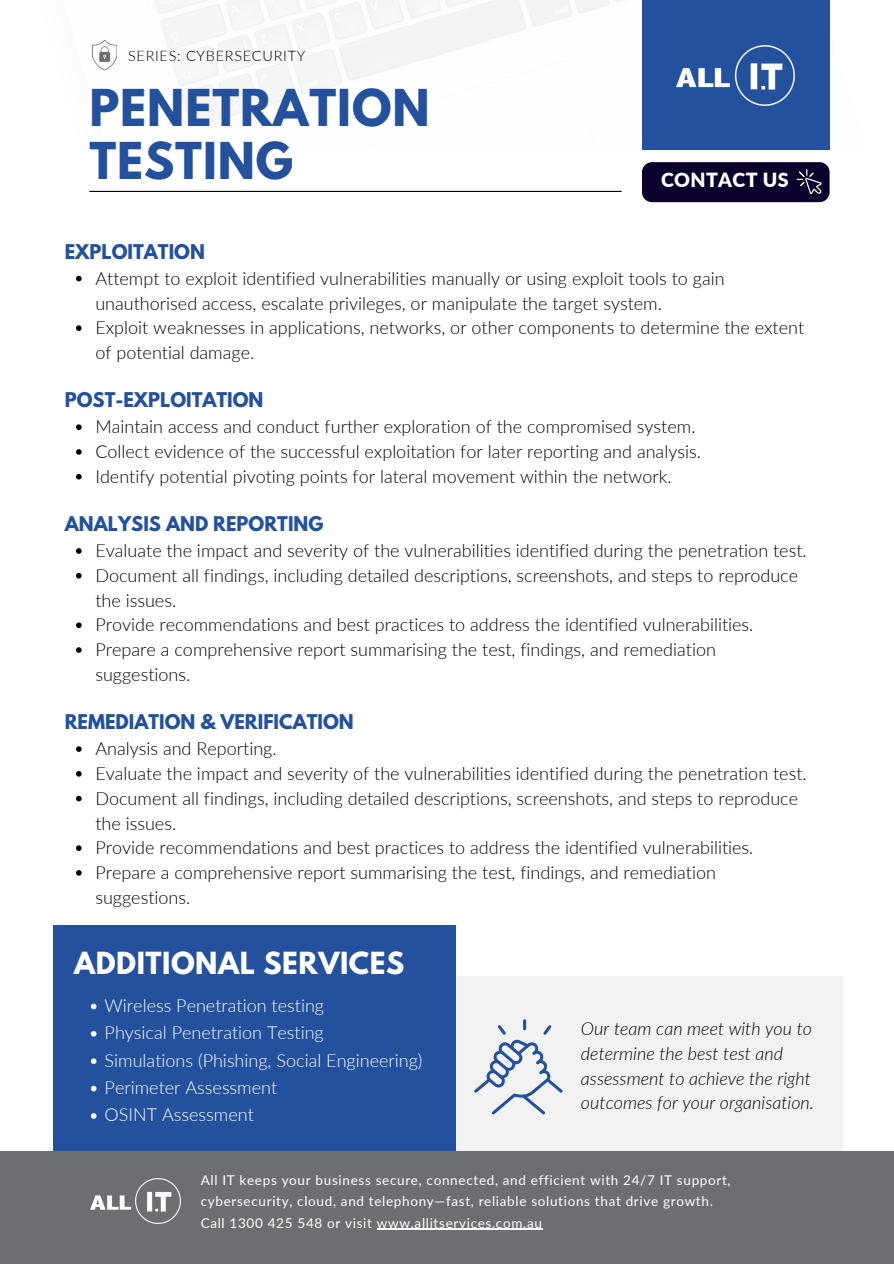
<style>
.page{position:relative;width:894px;height:1264px;background:#fff}
.page>*{position:absolute;margin:0;border:0;box-sizing:border-box;transform-origin:0 0}
.t1{font:700 45px/52.8px "League Spartan";letter-spacing:.02em;color:#23519e}
.t2{font:700 27px "League Spartan";letter-spacing:.02em;color:#fff}
.t3{font:900 19.5px "Lato";letter-spacing:.02em;color:#fff}
.t4{font:300 18px/24.8px "Lato";color:#000}
.t5{font:300 18px "Lato";color:#fff}
.t6{font:italic 300 18px/24.8px "Lato";color:#000}
.t7{font:700 18px "League Spartan";color:#23519e}
.t8{font:300 14.4px "Lato";letter-spacing:.05em;color:#000}
.t9{font:13.5px/21.3px "Lato";letter-spacing:.05em;color:#fff}
</style>
<div class="page">
<img style="left:104px;top:0;width:726px;height:150px">
<div style="left:641px;top:0;width:188px;height:150px;background:#23519e"></div>
<img style="left:676px;top:45px;width:118px;height:60px">
<hr style="left:89px;top:191px;width:532px;height:1px;background:#000">
<div style="left:641px;top:162px;width:188px;height:40px;background:#0a002b;border-radius:10px"></div>
<svg style="left:796px;top:169px;width:25px;height:25px"></svg>
<div style="left:440px;top:976px;width:402px;height:213px;background:#f2f2f2"></div>
<div style="left:53px;top:925px;width:402px;height:226px;background:#23519e"></div>
<div style="left:0;top:1151px;width:893px;height:112px;background:#6d6e71"></div>
<hr style="left:377px;top:1228px;width:165px;height:1px;background:#fff">
<img style="left:90px;top:1178px;width:90px;height:45px">
<svg style="left:92px;top:40px;width:25px;height:30px"></svg>
<svg style="left:76px;top:276px;width:6px;height:5px"></svg>
<svg style="left:76px;top:325px;width:6px;height:6px"></svg>
<svg style="left:76px;top:424px;width:6px;height:6px"></svg>
<svg style="left:76px;top:449px;width:6px;height:6px"></svg>
<svg style="left:76px;top:474px;width:6px;height:5px"></svg>
<svg style="left:76px;top:548px;width:6px;height:6px"></svg>
<svg style="left:76px;top:573px;width:6px;height:5px"></svg>
<svg style="left:76px;top:622px;width:6px;height:6px"></svg>
<svg style="left:76px;top:647px;width:6px;height:6px"></svg>
<svg style="left:76px;top:746px;width:6px;height:6px"></svg>
<svg style="left:76px;top:771px;width:6px;height:5px"></svg>
<svg style="left:76px;top:795px;width:6px;height:6px"></svg>
<svg style="left:76px;top:845px;width:6px;height:6px"></svg>
<svg style="left:76px;top:870px;width:6px;height:5px"></svg>
<svg style="left:474px;top:1019px;width:88px;height:95px"></svg>
<svg style="left:91px;top:1003px;width:5px;height:6px"></svg>
<svg style="left:91px;top:1031px;width:5px;height:5px"></svg>
<svg style="left:91px;top:1058px;width:5px;height:6px"></svg>
<svg style="left:91px;top:1085px;width:5px;height:6px"></svg>
<svg style="left:91px;top:1113px;width:5px;height:5px"></svg>
<p class="t8" style="left:128px;top:47px;width:179px">SERIES: CYBERSECURITY</p>
<p class="t1" style="left:89px;top:87px;width:341px">PENETRATION<br>TESTING</p>
<p class="t3" style="left:660px;top:168px;width:129px">CONTACT US</p>
<h5 class="t7" style="left:65px;top:243px;width:142px">EXPLOITATION</h5>
<h1 class="t4" style="left:95px;top:265px;width:630px">Attempt to exploit identified vulnerabilities manually or using exploit tools to gain unauthorised access, escalate privileges, or manipulate the target system.</h1>
<h3 class="t4" style="left:95px;top:315px;width:710px">Exploit weaknesses in applications, networks, or other components to determine the extent of potential damage.</h3>
<p class="t7" style="left:65px;top:391px;width:200px">POST-EXPLOITATION</p>
<p class="t4" style="left:95px;top:414px;width:601px">Maintain access and conduct further exploration of the compromised system.</p>
<h3 class="t4" style="left:95px;top:439px;width:607px">Collect evidence of the successful exploitation for later reporting and analysis.</h3>
<p class="t4" style="left:95px;top:463px;width:577px">Identify potential pivoting points for lateral movement within the network.</p>
<p class="t7" style="left:65px;top:515px;width:260px">ANALYSIS AND REPORTING</p>
<h3 class="t4" style="left:95px;top:538px;width:712px">Evaluate the impact and severity of the vulnerabilities identified during the penetration test.</h3>
<p class="t4" style="left:95px;top:562px;width:704px">Document all findings, including detailed descriptions, screenshots, and steps to reproduce the issues.</p>
<p class="t4" style="left:95px;top:612px;width:659px">Provide recommendations and best practices to address the identified vulnerabilities.</p>
<p class="t4" style="left:95px;top:637px;width:622px">Prepare a comprehensive report summarising the test, findings, and remediation suggestions.</p>
<h3 class="t7" style="left:65px;top:713px;width:290px">REMEDIATION &amp; VERIFICATION</h3>
<p class="t4" style="left:95px;top:736px;width:183px">Analysis and Reporting.</p>
<p class="t4" style="left:95px;top:760px;width:712px">Evaluate the impact and severity of the vulnerabilities identified during the penetration test.</p>
<p class="t4" style="left:95px;top:785px;width:704px">Document all findings, including detailed descriptions, screenshots, and steps to reproduce the issues.</p>
<p class="t4" style="left:95px;top:835px;width:659px">Provide recommendations and best practices to address the identified vulnerabilities.</p>
<h3 class="t4" style="left:95px;top:859px;width:622px">Prepare a comprehensive report summarising the test, findings, and remediation suggestions.</h3>
<p class="t2" style="left:74px;top:949px;width:331px">ADDITIONAL SERVICES</p>
<p class="t5" style="left:105px;top:994px;width:221px">Wireless Penetration testing</p>
<p class="t5" style="left:105px;top:1021px;width:221px">Physical Penetration Testing</p>
<h2 class="t5" style="left:105px;top:1048px;width:319px">Simulations (Phishing, Social Engineering)</h2>
<p class="t5" style="left:105px;top:1076px;width:174px">Perimeter Assessment</p>
<p class="t5" style="left:105px;top:1103px;width:151px">OSINT Assessment</p>
<p class="t6" style="left:581px;top:1015px;width:234px">Our team can meet with you to determine the best test and assessment to achieve the right outcomes for your organisation.</p>
<p class="t9" style="left:201px;top:1169px;width:531px">All IT keeps your business secure, connected, and efficient with 24/7 IT support, cybersecurity, cloud, and telephony—fast, reliable solutions that drive growth.</p>
<p class="t9" style="left:201px;top:1211px;width:343px">Call 1300 425 548 or visit www.allitservices.com.au</p>
</div>
